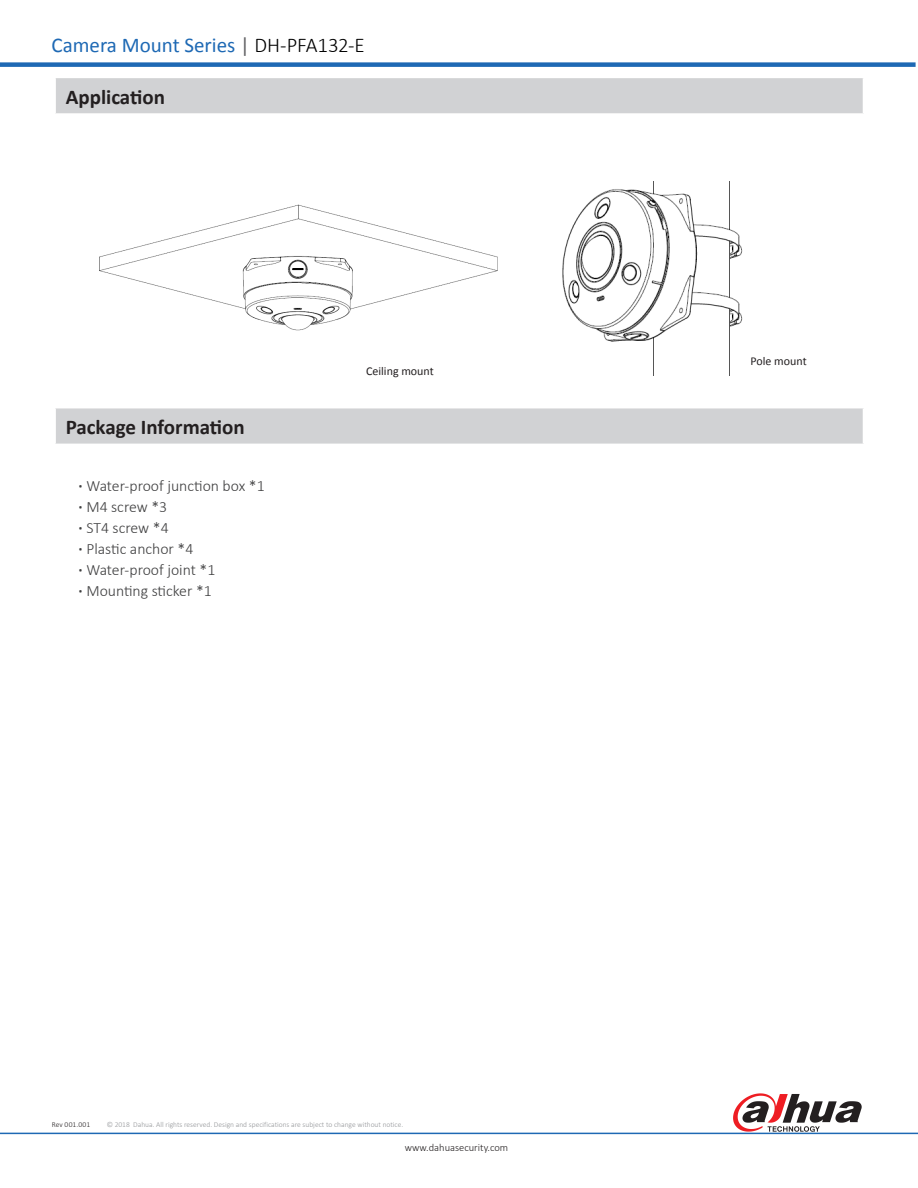
<style>
.page{position:relative;width:918px;height:1188px;background:#fff}
.page>*{position:absolute;margin:0;border:0;box-sizing:border-box;transform-origin:0 0}
.t1{font:21px "Calibri";color:#1e69b4}
.t2{font:700 21px "Calibri";color:#231f20}
.t3{font:300 15.75px "Calibri";color:#3e3e3f}
.t4{font:12px "Calibri";color:#231f20}
.t5{font:300 10.5px "Calibri";color:#231f20}
.t6{font:300 7.5px "Calibri";color:#939598}
.t7{font:300 7.5px "Calibri";letter-spacing:.015em;color:#231f20}
.s1{color:#636366}
.s2{font-weight:300;color:#000}
.s3{font-weight:700}
</style>
<div class="page">
<img style="left:562px;top:181px;width:181px;height:194px">
<svg style="left:733px;top:1093px;width:129px;height:39px"></svg>
<div style="left:0;top:62px;width:916px;height:5px;background:#1e69b4"></div>
<div style="left:55px;top:77px;width:809px;height:37px;background:#d1d2d4"></div>
<hr style="left:54px;top:76px;width:811px;height:2px;background:#fff">
<hr style="left:54px;top:78px;width:2px;height:35px;background:#fff">
<hr style="left:863px;top:78px;width:2px;height:35px;background:#fff">
<hr style="left:54px;top:113px;width:811px;height:2px;background:#fff">
<hr style="left:0;top:1133px;width:918px;height:1px;background:#1e69b4">
<div style="left:55px;top:408px;width:809px;height:37px;background:#d1d2d4"></div>
<hr style="left:54px;top:408px;width:2px;height:36px;background:#fff">
<hr style="left:863px;top:408px;width:2px;height:36px;background:#fff">
<hr style="left:54px;top:444px;width:811px;height:1px;background:#fff">
<img style="left:99px;top:204px;width:399px;height:127px">
<p class="t1" style="left:52px;top:32px;width:315px">Camera Mount Series <span class="s1">|</span> <span class="s2">DH-PFA132-E</span></p>
<p class="t2" style="left:66px;top:83px;width:101px">Application</p>
<p class="t2" style="left:66px;top:414px;width:181px">Package Information</p>
<p class="t3" style="left:79px;top:476px;width:188px"><span class="s3">·</span> Water-proof junction box *1</p>
<p class="t3" style="left:79px;top:497px;width:90px"><span class="s3">·</span> M4 screw *3</p>
<p class="t3" style="left:79px;top:518px;width:92px"><span class="s3">·</span> ST4 screw *4</p>
<p class="t3" style="left:79px;top:539px;width:116px"><span class="s3">·</span> Plastic anchor *4</p>
<p class="t3" style="left:79px;top:560px;width:138px"><span class="s3">·</span> Water-proof joint *1</p>
<p class="t3" style="left:79px;top:581px;width:135px"><span class="s3">·</span> Mounting sticker *1</p>
<p class="t4" style="left:366px;top:363px;width:69px">Ceiling mount</p>
<p class="t7" style="left:52px;top:1120px;width:40px">Rev 001.001</p>
<p class="t6" style="left:107px;top:1120px;width:298px">© 2018 Dahua. All rights reserved. Design and specifications are subject to change without notice.</p>
<p class="t5" style="left:405px;top:1141px;width:105px">www.dahuasecurity.com</p>
<p class="t4" style="left:751px;top:353px;width:58px">Pole mount</p>
</div>
